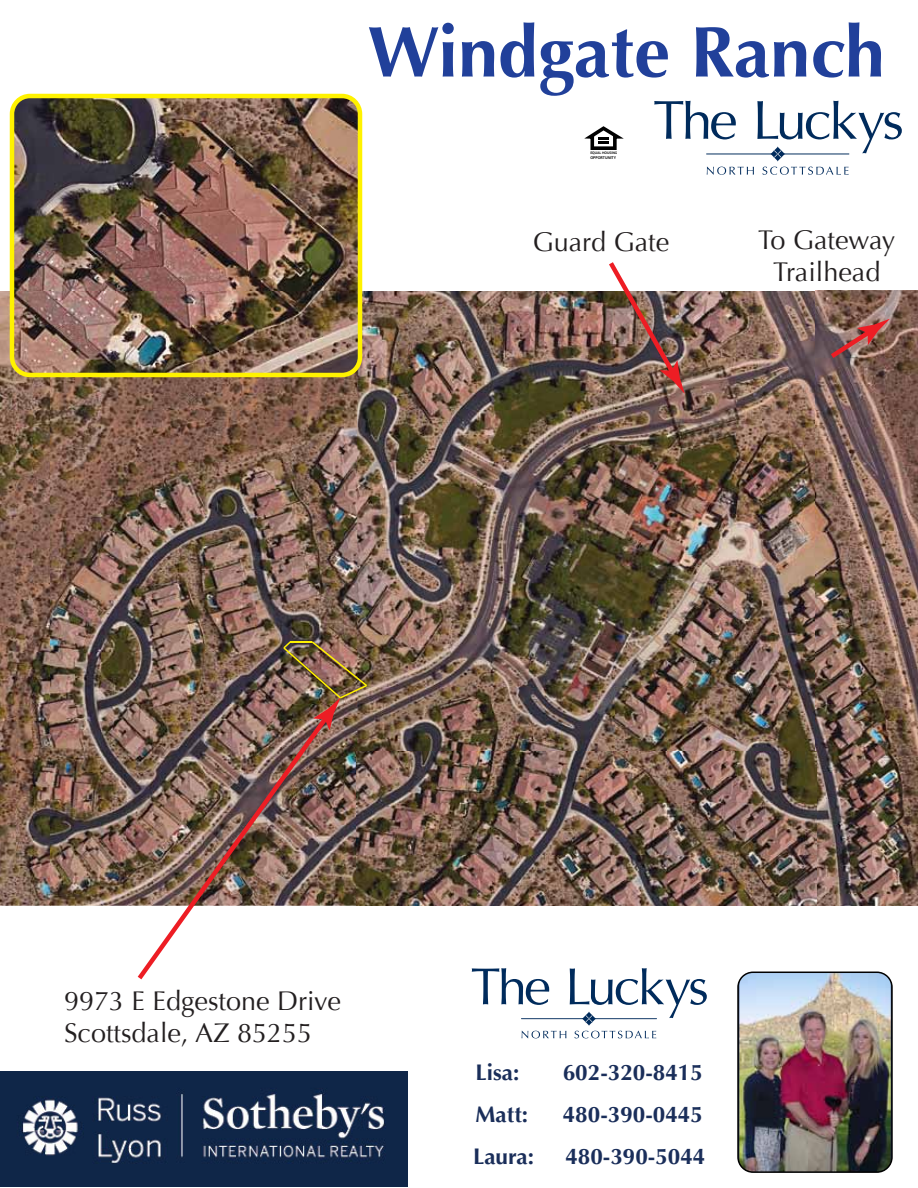
<style>
.page{position:relative;width:918px;height:1188px;background:#fff}
.page>*{position:absolute;margin:0;border:0;box-sizing:border-box;transform-origin:0 0}
.t1{font:700 72px "Optima";color:#21409a}
.t2{font:27px/32.4px "Optima";color:#231f20;text-align:center}
.t3{font:700 22.5px "Optima";color:#1a2e5a}
.t4{font:600 4.05px "Myriad Pro";color:#000}
.t5{font:600 3.6px "Myriad Pro";color:#000}
</style>
<div class="page">
<img style="left:0;top:291px;width:50px;height:615px">
<img style="left:357px;top:291px;width:561px;height:615px">
<img style="left:50px;top:377px;width:307px;height:529px">
<img style="left:10px;top:94px;width:352px;height:283px">
<img style="left:0;top:1071px;width:407px;height:115px">
<svg style="left:584px;top:126px;width:40px;height:24px"></svg>
<svg style="left:654px;top:101px;width:82px;height:38px"></svg>
<svg style="left:757px;top:101px;width:145px;height:52px"></svg>
<svg style="left:707px;top:167px;width:47px;height:8px"></svg>
<svg style="left:762px;top:167px;width:87px;height:8px"></svg>
<svg style="left:770px;top:150px;width:8px;height:8px"></svg>
<svg style="left:774px;top:146px;width:8px;height:8px"></svg>
<svg style="left:774px;top:154px;width:8px;height:7px"></svg>
<svg style="left:778px;top:150px;width:7px;height:8px"></svg>
<hr style="left:781px;top:153px;width:68px;height:1px;background:#002b5c">
<hr style="left:706px;top:153px;width:68px;height:1px;background:#002b5c">
<img style="left:138px;top:714px;width:192px;height:265px">
<svg style="left:831px;top:319px;width:59px;height:39px;background:#995d56"></svg>
<img style="left:283px;top:641px;width:84px;height:89px">
<img style="left:609px;top:262px;width:76px;height:132px">
<img style="left:737px;top:972px;width:156px;height:201px">
<svg style="left:472px;top:968px;width:77px;height:37px"></svg>
<svg style="left:570px;top:968px;width:137px;height:50px"></svg>
<svg style="left:522px;top:1031px;width:44px;height:7px"></svg>
<svg style="left:574px;top:1031px;width:82px;height:7px"></svg>
<svg style="left:582px;top:1015px;width:7px;height:7px"></svg>
<svg style="left:585px;top:1012px;width:8px;height:7px"></svg>
<svg style="left:585px;top:1019px;width:8px;height:7px"></svg>
<svg style="left:589px;top:1015px;width:7px;height:7px"></svg>
<hr style="left:592px;top:1018px;width:65px;height:1px;background:#002b5c">
<hr style="left:521px;top:1018px;width:65px;height:1px;background:#002b5c">
<h1 class="t1" style="left:367px;top:10px;width:519px">Windgate Ranch</h1>
<p class="t5" style="left:590px;top:151px;width:28px">EQUAL HOUSING</p>
<p class="t4" style="left:590px;top:155px;width:27px">OPPORTUNITY</p>
<p class="t2" style="left:533px;top:226px;width:138px">Guard Gate</p>
<p class="t2" style="left:758px;top:224px;width:139px">To Gateway<br>Trailhead</p>
<p class="t2" style="left:64px;top:985px;width:278px;text-align:left">9973 E Edgestone Drive<br>Scottsdale, AZ 85255</p>
<p class="t3" style="left:476px;top:1059px;width:45px">Lisa:</p>
<p class="t3" style="left:563px;top:1059px;width:142px">602-320-8415</p>
<p class="t3" style="left:476px;top:1101px;width:54px">Matt:</p>
<p class="t3" style="left:563px;top:1101px;width:142px">480-390-0445</p>
<p class="t3" style="left:473px;top:1143px;width:62px">Laura:</p>
<p class="t3" style="left:565px;top:1143px;width:142px">480-390-5044</p>
</div>
